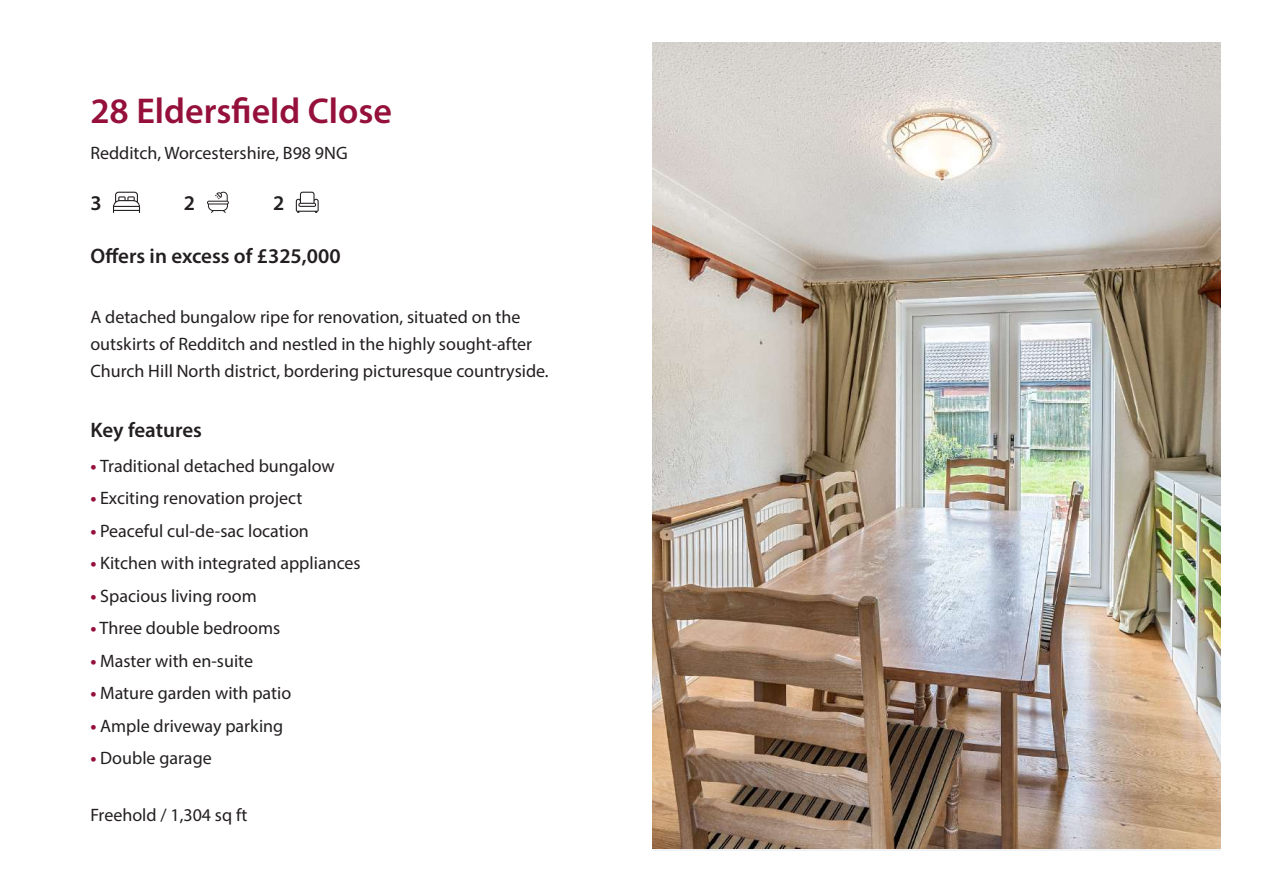
<style>
.page{position:relative;width:1263px;height:893px;background:#fff}
.page>*{position:absolute;margin:0;border:0;box-sizing:border-box;transform-origin:0 0}
.t1{font:600 36px "Myriad Pro";color:#95103b}
.t2{font:600 21px "Myriad Pro";color:#231f20}
.t3{font:18px/27px "Myriad Pro";color:#231f20}
.s1{font-weight:700;color:#95103b}
</style>
<div class="page">
<svg style="left:113px;top:192px;width:27px;height:21px"></svg>
<svg style="left:207px;top:192px;width:22px;height:21px"></svg>
<svg style="left:296px;top:192px;width:23px;height:21px"></svg>
<img style="left:653px;top:43px;width:567px;height:806px">
<h1 class="t1" style="left:90px;top:88px;width:303px">28 Eldersfield Close</h1>
<p class="t3" style="left:90px;top:139px;width:259px">Redditch, Worcestershire, B98 9NG</p>
<p class="t2" style="left:90px;top:190px;width:13px">3</p>
<p class="t2" style="left:184px;top:190px;width:13px">2</p>
<p class="t2" style="left:273px;top:190px;width:13px">2</p>
<p class="t2" style="left:90px;top:242px;width:252px">Offers in excess of £325,000</p>
<p class="t3" style="left:90px;top:303px;width:460px">A detached bungalow ripe for renovation, situated on the outskirts of Redditch and nestled in the highly sought-after<br>Church Hill North district, bordering picturesque countryside.</p>
<p class="t2" style="left:90px;top:417px;width:113px">Key features</p>
<p class="t3" style="left:90px;top:452px;width:246px"><span class="s1">•</span> Traditional detached bungalow</p>
<p class="t3" style="left:90px;top:484px;width:213px"><span class="s1">•</span> Exciting renovation project</p>
<p class="t3" style="left:90px;top:517px;width:220px"><span class="s1">•</span> Peaceful cul-de-sac location</p>
<p class="t3" style="left:90px;top:549px;width:272px"><span class="s1">•</span> Kitchen with integrated appliances</p>
<p class="t3" style="left:90px;top:582px;width:168px"><span class="s1">•</span> Spacious living room</p>
<p class="t3" style="left:90px;top:614px;width:191px"><span class="s1">•</span> Three double bedrooms</p>
<p class="t3" style="left:90px;top:647px;width:164px"><span class="s1">•</span> Master with en-suite</p>
<p class="t3" style="left:90px;top:679px;width:202px"><span class="s1">•</span> Mature garden with patio</p>
<p class="t3" style="left:90px;top:712px;width:194px"><span class="s1">•</span> Ample driveway parking</p>
<p class="t3" style="left:90px;top:744px;width:123px"><span class="s1">•</span> Double garage</p>
<p class="t3" style="left:90px;top:801px;width:159px">Freehold / 1,304 sq ft</p>
</div>
